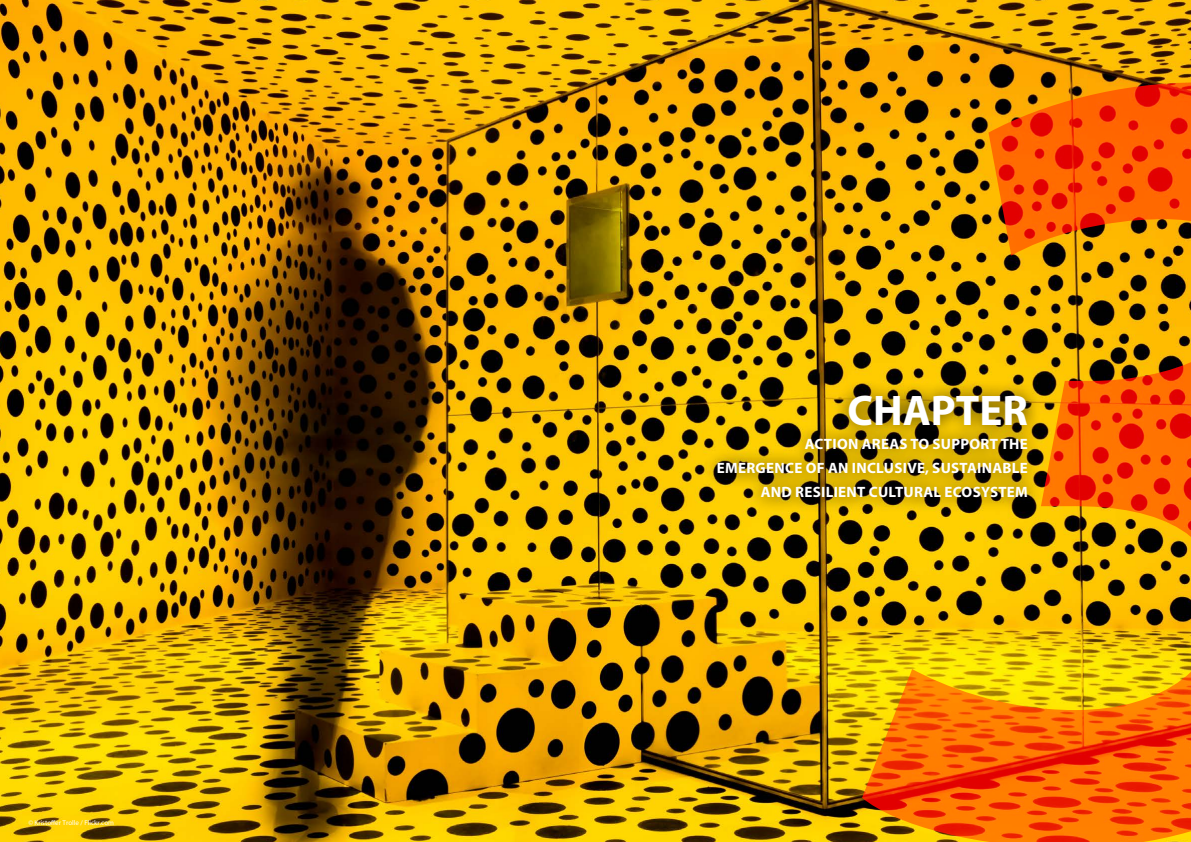
<style>
.page{position:relative;width:1191px;height:842px;background:#fff}
.page>*{position:absolute;margin:0;border:0;box-sizing:border-box;transform-origin:0 0}
.t1{font:700 43px "Myriad Pro";color:#fff}
.t2{font:700 15px/24px "Myriad Pro";letter-spacing:.02em;color:#fff;text-align:right}
.t3{font:7px "Myriad Pro";color:#fff}
</style>
<div class="page">
<img style="left:0;top:0;width:1191px;height:842px">
<svg style="left:862px;top:82px;width:329px;height:760px;background:#da8103"></svg>
<div style="left:702px;top:380px;width:340px;height:132px;background:#000;opacity:.75"></div>
<p class="t3" style="left:28px;top:819px;width:87px">© Kristoffer Trolle / Flickr.com</p>
<h1 class="t1" style="left:847px;top:382px;width:182px">CHAPTER</h1>
<p class="t2" style="left:717px;top:431px;width:312px">ACTION AREAS TO SUPPORT THE<br>EMERGENCE OF AN INCLUSIVE, SUSTAINABLE<br>AND RESILIENT CULTURAL ECOSYSTEM</p>
</div>
